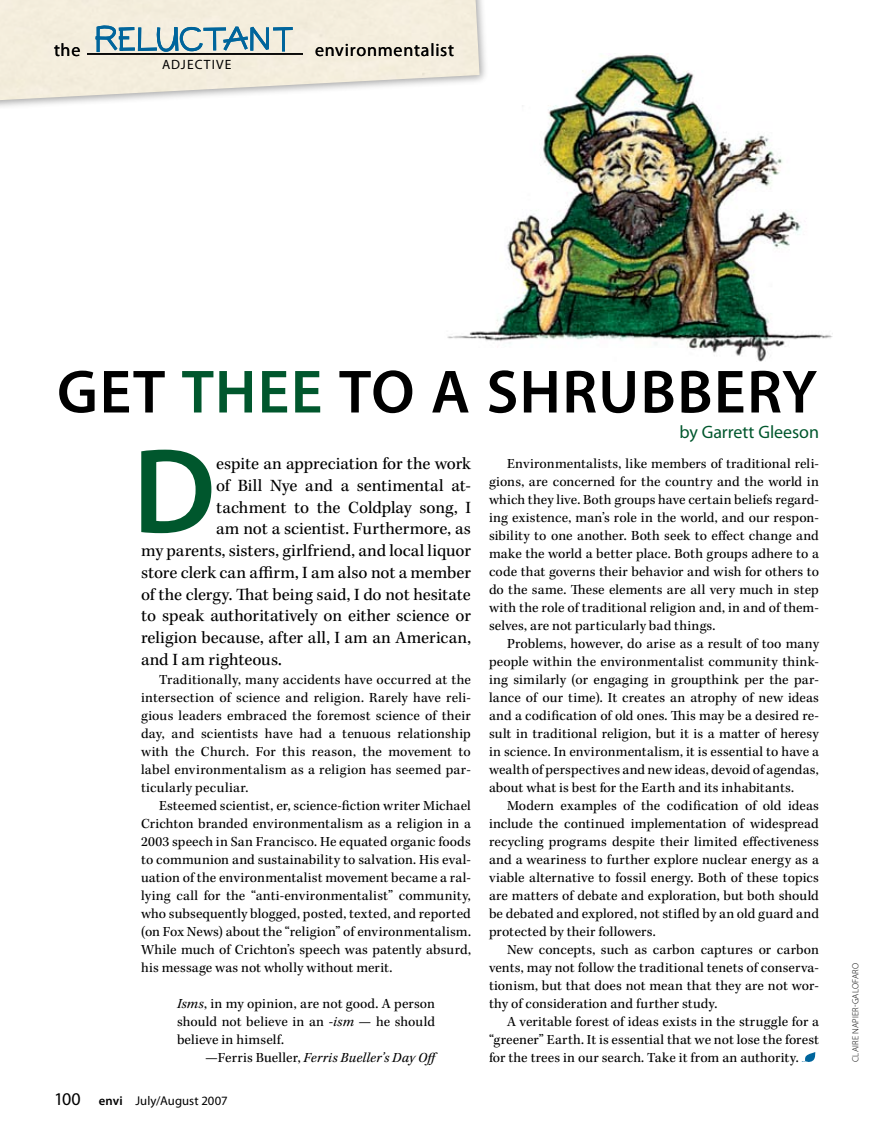
<style>
.page{position:relative;width:891px;height:1134px;background:#fff}
.page>*{position:absolute;margin:0;border:0;box-sizing:border-box;transform-origin:0 0}
.t1{font:600 121.8px "Myriad Pro";color:#00572d}
.t2{font:600 61.5px "Myriad Pro";color:#000}
.t3{font:600 61.5px "Myriad Pro";color:#00572d}
.t4{font:18px "Myriad Pro";letter-spacing:.04em;color:#000}
.t5{font:18px "Myriad Pro";letter-spacing:-.005em;color:#00572d}
.t6{font:17.7px "Kepler Std";color:#000}
.t7{font:14.25px/18px "Kepler Std";letter-spacing:.01em;color:#000;text-align:justify}
.t8{font:italic 14.25px "Kepler Std";letter-spacing:.01em;color:#000}
.t9{font:13.5px "Myriad Pro";color:#000}
.t10{font:12.75px "Myriad Pro";letter-spacing:.005em;color:#000}
.t11{font:300 9px "Myriad Pro";letter-spacing:.015em;color:#000}
.s1{font-style:italic}
.s2{font-style:normal}
.s3{font-size:18px}
.s4{font-weight:600}
</style>
<div class="page">
<img style="left:447px;top:54px;width:386px;height:307px">
<div style="left:0;top:0;width:490px;height:121px;background:#000;opacity:.75"></div>
<hr style="left:87px;top:53px;width:216px;height:2px;background:#000">
<svg style="left:93px;top:18px;width:203px;height:40px"></svg>
<svg style="left:802px;top:1052px;width:14px;height:10px"></svg>
<p class="t4" style="left:54px;top:38px;width:28px">the</p>
<p class="t4" style="left:315px;top:38px;width:141px">environmentalist</p>
<p class="t9" style="left:162px;top:56px;width:9px">adj</p>
<p class="t9" style="left:187px;top:56px;width:16px">ectiv</p>
<p class="t9" style="left:225px;top:56px;width:8px">e</p>
<h2 class="t2" style="left:57px;top:353px;width:37px">GET</h2>
<h2 class="t3" style="left:182px;top:353px;width:36px">THEE</h2>
<h2 class="t2" style="left:339px;top:353px;width:297px">TO ASHRUBBERY</h2>
<p class="t5" style="left:680px;top:421px;width:141px">by Garrett Gleeson</p>
<h1 class="t1" style="left:133px;top:414px;width:72px">D</h1>
<p class="t6" style="left:216px;top:454px;width:256px">espite an appreciation for the work</p>
<p class="t6" style="left:216px;top:475px;width:256px">of Bill Nye and a sentimental at-</p>
<p class="t6" style="left:216px;top:497px;width:256px">tachment to the Coldplay song, I</p>
<p class="t6" style="left:216px;top:519px;width:256px">am not a scientist. Furthermore, as</p>
<p class="t6" style="left:141px;top:541px;width:331px">my parents, sisters, girlfriend, and local liquor</p>
<p class="t6" style="left:141px;top:562px;width:332px">store clerk can affirm, I am also not a member</p>
<p class="t6" style="left:141px;top:584px;width:331px">of the clergy. That being said, I do not hesitate</p>
<p class="t6" style="left:141px;top:606px;width:331px">to speak authoritatively on either science or</p>
<p class="t6" style="left:141px;top:628px;width:331px">religion because, after all, I am an American,</p>
<p class="t6" style="left:141px;top:649px;width:142px">and I am righteous.</p>
<p class="t7" style="left:141px;top:671px;width:332px;text-indent:18px">Traditionally, many accidents have occurred at the intersection of science and religion. Rarely have reli&shy;gious leaders embraced the foremost science of their day, and scientists have had a tenuous relationship with the Church. For this reason, the movement to label environmentalism as a religion has seemed par&shy;ticularly peculiar.</p>
<p class="t7" style="left:141px;top:797px;width:332px;text-indent:18px">Esteemed scientist, er, science-fiction writer Michael Crichton branded environmentalism as a religion in a 2003 speech in San Francisco. He equated organic foods to communion and sustainability to salvation. His eval&shy;uation of the environmentalist movement became a ral&shy;lying call for the “anti-environmentalist” community, who subsequently blogged, posted, texted, and reported (on Fox News) about the “religion” of environmentalism.<br>While much of Crichton’s speech was patently absurd, his message was not wholly without merit.</p>
<p class="t7" style="left:177px;top:995px;width:260px"><span class="s1">Isms</span>, in my opinion, are not good. A person should not believe in an -<span class="s1">ism</span> — he should believe in himself.</p>
<p class="t8" style="left:205px;top:1049px;width:237px"><span class="s2">—Ferris Bueller,</span> Ferris Bueller’s Day Off</p>
<p class="t10" style="left:54px;top:1093px;width:175px"><span class="s3">100</span> <span class="s4">ENVI</span> July/August 2007</p>
<p class="t7" style="left:489px;top:455px;width:332px;text-indent:18px">Environmentalists, like members of traditional reli&shy;gions, are concerned for the country and the world in which they live. Both groups have certain beliefs regard&shy;ing existence, man’s role in the world, and our respon&shy;sibility to one another. Both seek to effect change and make the world a better place. Both groups adhere to a code that governs their behavior and wish for others to do the same. These elements are all very much in step with the role of traditional religion and, in and of them&shy;selves, are not particularly bad things.</p>
<p class="t7" style="left:489px;top:635px;width:332px;text-indent:18px">Problems, however, do arise as a result of too many people within the environmentalist community think&shy;ing similarly (or engaging in groupthink per the par&shy;lance of our time). It creates an atrophy of new ideas and a codification of old ones. This may be a desired re&shy;sult in traditional religion, but it is a matter of heresy in science. In environmentalism, it is essential to have a wealth of perspectives and new ideas, devoid of agendas, about what is best for the Earth and its inhabitants.</p>
<p class="t7" style="left:489px;top:797px;width:331px;text-indent:18px">Modern examples of the codification of old ideas include the continued implementation of widespread recycling programs despite their limited effectiveness and a weariness to further explore nuclear energy as a viable alternative to fossil energy. Both of these topics are matters of debate and exploration, but both should be debated and explored, not stifled by an old guard and protected by their followers.</p>
<p class="t7" style="left:489px;top:941px;width:332px;text-indent:18px">New concepts, such as carbon captures or carbon vents, may not follow the traditional tenets of conserva&shy;tionism, but that does not mean that they are not wor&shy;thy of consideration and further study.</p>
<p class="t7" style="left:489px;top:1013px;width:331px;text-indent:18px">A veritable forest of ideas exists in the struggle for a “greener” Earth. It is essential that we not lose the forest for the trees in our search. Take it from an authority.</p>
<p class="t11" style="left:850px;top:1062px;width:100px;rotate:-90deg">claire napier-galofaro</p>
</div>
